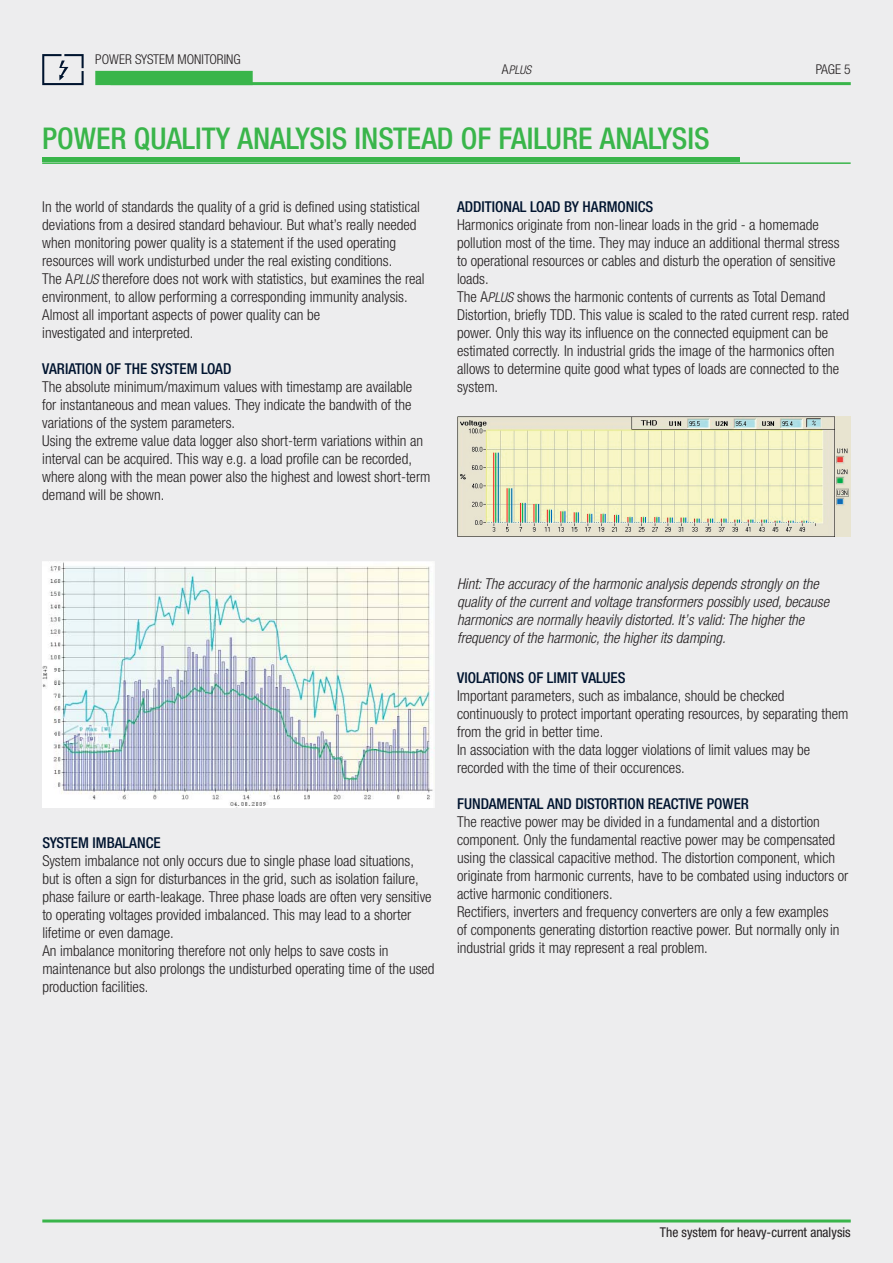
<style>
.page{position:relative;width:893px;height:1263px;background:#fff}
.page>*{position:absolute;margin:0;border:0;box-sizing:border-box;transform-origin:0 0}
.t1{font:500 condensed 30px "Helvetica Neue LTW1 G";color:#39b54a}
.t2{font:300 condensed 15px/18px "Helvetica Neue LTW1 G";color:#231f20}
.t3{font:italic 300 condensed 15px/18px "Helvetica Neue LT Pro";color:#231f20}
.t4{font:500 condensed 15px "Helvetica Neue LTW1 G";color:#00142f}
.t5{font:condensed 13.5px "Helvetica Neue LTW1 G";color:#231f20}
.t6{font:300 condensed 13.5px "Helvetica Neue LTW1 G";color:#231f20}
.t7{font:italic 300 condensed 12px "Helvetica Neue LT Pro";color:#231f20}
.s1{font-family:"Helvetica Neue LTW1 G";font-style:normal;font-size:13.5px}
.s2{font-family:"Helvetica Neue LT Pro";font-style:italic;font-size:13.5px}
</style>
<div class="page">
<div style="left:0;top:0;width:892px;height:1263px;background:#ededee"></div>
<hr style="left:110px;top:82px;width:740px;height:3px;background:#39b54a">
<div style="left:96px;top:72px;width:156px;height:12px;background:#39b54a"></div>
<div style="left:95px;top:71px;width:158px;height:14px;border:2px solid #39b54a"></div>
<svg style="left:42px;top:54px;width:42px;height:31px"></svg>
<hr style="left:42px;top:1220px;width:808px;height:3px;background:#39b54a">
<hr style="left:42px;top:162px;width:808px;height:2px;background:#39b54a">
<hr style="left:42px;top:158px;width:698px;height:4px;background:#39b54a">
<img style="left:42px;top:561px;width:393px;height:246px">
<img style="left:457px;top:417px;width:393px;height:120px">
<p class="t6" style="left:95px;top:54px;width:147px">POWER SYSTEM MONITORING</p>
<p class="t7" style="left:502px;top:66px;width:31px"><span class="s1">A</span>PLUS</p>
<h1 class="t1" style="left:42px;top:128px;width:669px">POWER QUALITY ANALYSIS INSTEAD OF FAILURE ANALYSIS</h1>
<p class="t6" style="left:815px;top:65px;width:36px">PAGE 5</p>
<p class="t2" style="left:42px;top:199px;width:384px">In the world of standards the quality of a grid is defined using statistical deviations from a desired standard behaviour. But what’s really needed when monitoring power quality is a statement if the used operating resources will work undisturbed under the real existing conditions.<br>The A<span class="s2">PLUS</span> therefore does not work with statistics, but examines the real environment, to allow performing a corresponding immunity analysis.<br>Almost all important aspects of power quality can be<br>investigated and interpreted.</p>
<p class="t4" style="left:42px;top:363px;width:191px">VARIATION OF THE SYSTEM LOAD</p>
<p class="t2" style="left:42px;top:379px;width:389px">The absolute minimum/maximum values with timestamp are available<br>for instantaneous and mean values. They indicate the bandwith of the variations of the system parameters.<br>Using the extreme value data logger also short-term variations within an interval can be acquired. This way e.g. a load profile can be recorded, where along with the mean power also the highest and lowest short-term demand will be shown.</p>
<p class="t4" style="left:457px;top:201px;width:198px">ADDITIONAL LOAD BY HARMONICS</p>
<p class="t2" style="left:457px;top:217px;width:393px">Harmonics originate from non-linear loads in the grid - a homemade pollution most of the time. They may induce an additional thermal stress to operational resources or cables and disturb the operation of sensitive loads.<br>The A<span class="s2">PLUS</span> shows the harmonic contents of currents as Total Demand Distortion, briefly TDD. This value is scaled to the rated current resp. rated power. Only this way its influence on the connected equipment can be estimated correctly. In industrial grids the image of the harmonics often allows to determine quite good what types of loads are connected to the system.</p>
<p class="t4" style="left:42px;top:837px;width:120px">SYSTEM IMBALANCE</p>
<p class="t2" style="left:42px;top:853px;width:394px">System imbalance not only occurs due to single phase load situations, but is often a sign for disturbances in the grid, such as isolation failure, phase failure or earth-leakage. Three phase loads are often very sensitive to operating voltages provided imbalanced. This may lead to a shorter lifetime or even damage.<br>An imbalance monitoring therefore not only helps to save costs in maintenance but also prolongs the undisturbed operating time of the used production facilities.</p>
<p class="t3" style="left:457px;top:576px;width:373px">Hint: The accuracy of the harmonic analysis depends strongly on the quality of the current and voltage transformers possibly used, because harmonics are normally heavily distorted. It’s valid: The higher the frequency of the harmonic, the higher its damping.</p>
<p class="t4" style="left:457px;top:673px;width:170px">VIOLATIONS OF LIMIT VALUES</p>
<p class="t2" style="left:457px;top:689px;width:393px">Important parameters, such as imbalance, should be checked continuously to protect important operating resources, by separating them from the grid in better time.<br>In association with the data logger violations of limit values may be recorded with the time of their occurences.</p>
<p class="t4" style="left:457px;top:799px;width:293px">FUNDAMENTAL AND DISTORTION REACTIVE POWER</p>
<p class="t2" style="left:457px;top:815px;width:393px">The reactive power may be divided in a fundamental and a distortion component. Only the fundamental reactive power may be compensated using the classical capacitive method. The distortion component, which originate from harmonic currents, have to be combated using inductors or active harmonic conditioners.<br>Rectifiers, inverters and frequency converters are only a few examples<br>of components generating distortion reactive power. But normally only in industrial grids it may represent a real problem.</p>
<p class="t5" style="left:659px;top:1227px;width:192px">The system for heavy-current analysis</p>
</div>
